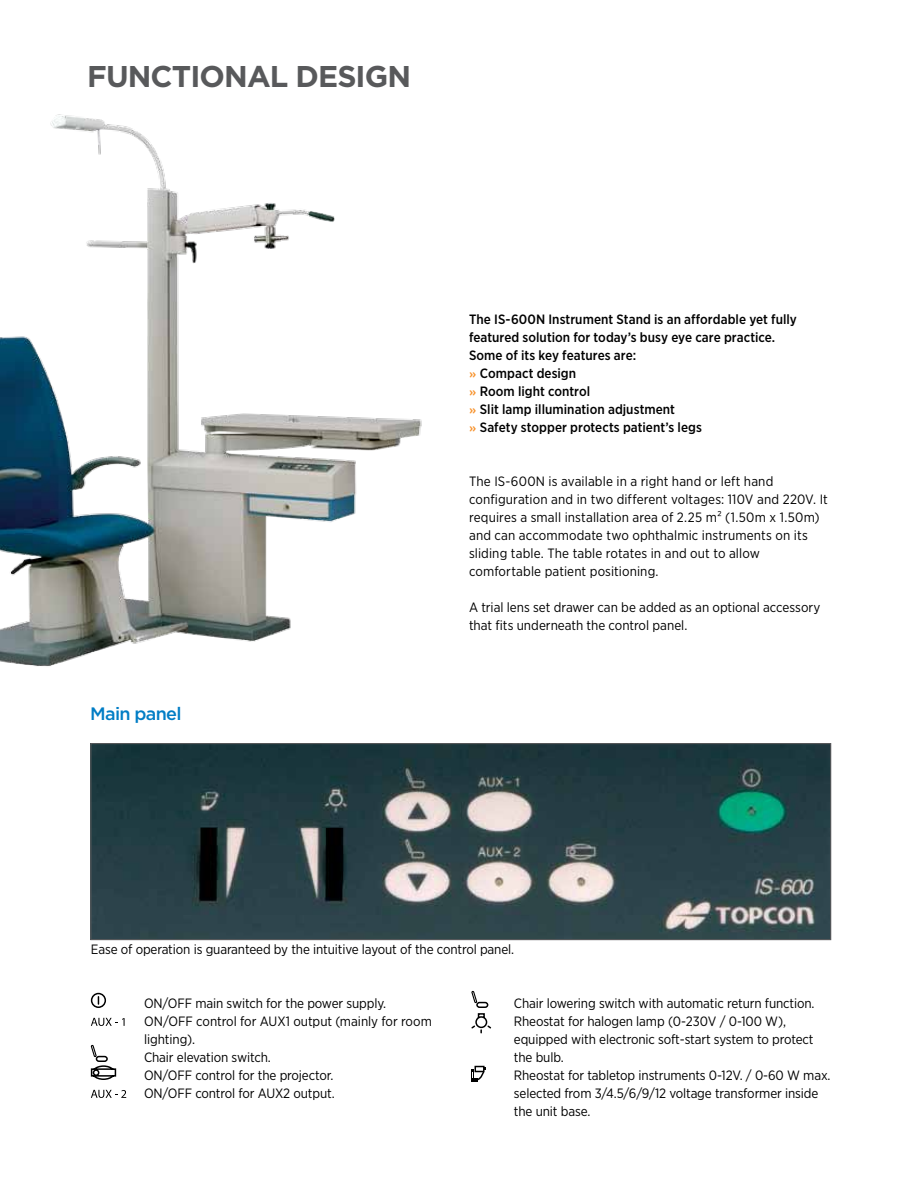
<style>
.page{position:relative;width:918px;height:1188px;background:#fff}
.page>*{position:absolute;margin:0;border:0;box-sizing:border-box;transform-origin:0 0}
.t1{font:700 30px "Gotham";letter-spacing:-.03em;color:#58595b}
.t2{font:500 18px "Gotham";letter-spacing:-.04em;color:#007dc5}
.t3{font:13.5px/18px "Gotham Narrow";letter-spacing:-.01em;color:#000}
.t4{font:13.5px/18px "Gotham Narrow";letter-spacing:.01em;color:#000}
.t5{font:500 13.5px/18px "Gotham Narrow";color:#000}
.s1{font-family:"Gotham";font-size:12px;color:#f79028}
</style>
<div class="page">
<img style="left:0;top:114px;width:422px;height:553px">
<img style="left:92px;top:745px;width:737px;height:193px">
<div style="left:90px;top:743px;width:741px;height:197px;border:1px solid #58595b"></div>
<div style="left:91px;top:993px;width:15px;height:15px;border:2px solid #000;border-radius:50%"></div>
<svg style="left:91px;top:1018px;width:34px;height:8px"></svg>
<div style="left:96px;top:1056px;width:12px;height:6px;border:2px solid #000;border-radius:2px"></div>
<svg style="left:90px;top:1044px;width:7px;height:14px"></svg>
<svg style="left:90px;top:1065px;width:27px;height:15px"></svg>
<svg style="left:91px;top:1090px;width:35px;height:8px"></svg>
<div style="left:476px;top:1002px;width:12px;height:6px;border:2px solid #000;border-radius:2px"></div>
<svg style="left:471px;top:990px;width:7px;height:14px"></svg>
<svg style="left:471px;top:1013px;width:21px;height:21px"></svg>
<div style="left:475px;top:1066px;width:10px;height:6px;border:2px solid #000"></div>
<svg style="left:471px;top:1068px;width:15px;height:14px"></svg>
<h1 class="t1" style="left:87px;top:58px;width:325px">FUNCTIONAL DESIGN</h1>
<h2 class="t2" style="left:90px;top:703px;width:93px">Main panel</h2>
<p class="t5" style="left:469px;top:310px;width:329px">The IS-600N Instrument Stand is an affordable yet fully featured solution for today’s busy eye care practice.<br>Some of its key features are:<br><span class="s1">»</span> Compact design<br><span class="s1">»</span> Room light control<br><span class="s1">»</span> Slit lamp illumination adjustment<br><span class="s1">»</span> Safety stopper protects patient’s legs</p>
<p class="t4" style="left:469px;top:472px;width:360px">The IS-600N is available in a right hand or left hand configuration and in two different voltages: 110V and 220V. It requires a small installation area of 2.25 m² (1.50m x 1.50m) and can accommodate two ophthalmic instruments on its sliding table. The table rotates in and out to allow comfortable patient positioning.</p>
<p class="t3" style="left:469px;top:598px;width:353px">A trial lens set drawer can be added as an optional accessory that fits underneath the control panel.</p>
<p class="t3" style="left:91px;top:940px;width:425px">Ease of operation is guaranteed by the intuitive layout of the control panel.</p>
<p class="t3" style="left:144px;top:994px;width:289px">ON/OFF main switch for the power supply.<br>ON/OFF control for AUX1 output (mainly for room lighting).<br>Chair elevation switch.<br>ON/OFF control for the projector.<br>ON/OFF control for AUX2 output.</p>
<p class="t3" style="left:514px;top:994px;width:318px">Chair lowering switch with automatic return function.<br>Rheostat for halogen lamp (0-230V / 0-100 W), equipped with electronic soft-start system to protect the bulb.<br>Rheostat for tabletop instruments 0-12V. / 0-60 W max. selected from 3/4.5/6/9/12 voltage transformer inside the unit base.</p>
</div>
